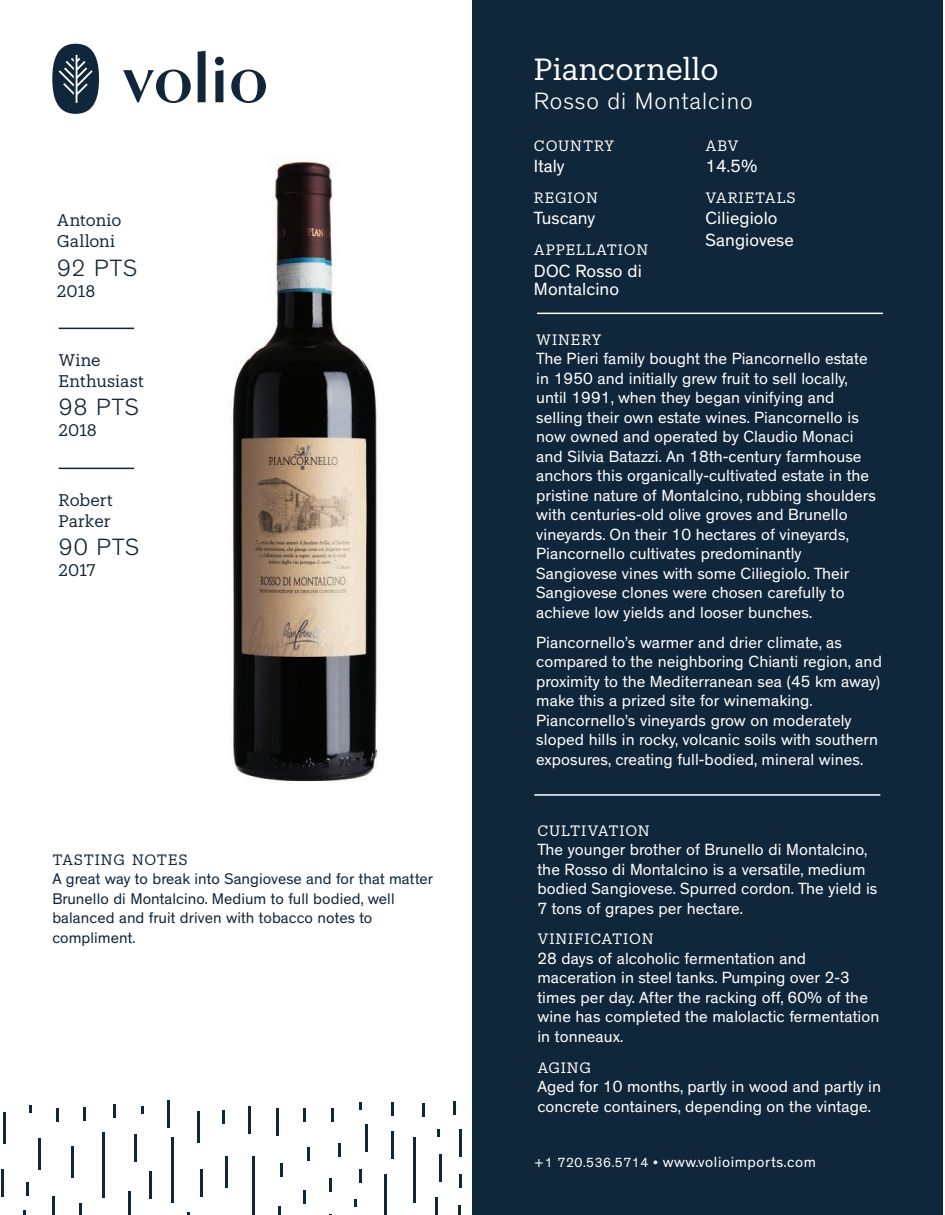
<style>
.page{position:relative;width:945px;height:1215px;background:#fff}
.page>*{position:absolute;margin:0;border:0;box-sizing:border-box;transform-origin:0 0}
.t1{font:30px "Produkt";color:#fff}
.t2{font:300 24px "Theinhardt";letter-spacing:.04em;color:#fff}
.t3{font:300 24px "Theinhardt";letter-spacing:.04em;color:#10263a}
.t4{font:18px/21.8px "Theinhardt";letter-spacing:.005em;color:#fff}
.t5{font:16.5px/19.5px "Theinhardt";letter-spacing:.005em;color:#fff}
.t6{font:16.5px/21px "Produkt";color:#10263a}
.t7{font:15.75px/19.5px "Theinhardt";letter-spacing:.005em;color:#10263a}
.t8{font:15px "Theinhardt";letter-spacing:.04em;color:#fff}
.t9{font:14.7px "Produkt";letter-spacing:.06em;color:#fff}
.t10{font:14.7px "Produkt";letter-spacing:.045em;color:#10263a}
.s1{font-size:13.5px}
</style>
<div class="page">
<img style="left:73px;top:161px;width:305px;height:621px">
<div style="left:472px;top:0;width:471px;height:1215px;background:#10263a"></div>
<hr style="left:59px;top:328px;width:75px;height:1px;background:#10263a">
<svg style="left:52px;top:44px;width:47px;height:70px"></svg>
<svg style="left:198px;top:51px;width:8px;height:51px"></svg>
<svg style="left:215px;top:57px;width:9px;height:45px"></svg>
<svg style="left:123px;top:70px;width:68px;height:33px"></svg>
<svg style="left:231px;top:70px;width:35px;height:33px"></svg>
<hr style="left:276px;top:1109px;width:3px;height:27px;background:#10263a">
<hr style="left:248px;top:1106px;width:3px;height:27px;background:#10263a">
<hr style="left:1px;top:1170px;width:3px;height:27px;background:#10263a">
<hr style="left:128px;top:1191px;width:3px;height:24px;background:#10263a">
<hr style="left:439px;top:1154px;width:2px;height:27px;background:#10263a">
<hr style="left:200px;top:1169px;width:2px;height:27px;background:#10263a">
<hr style="left:168px;top:1100px;width:2px;height:27px;background:#10263a">
<hr style="left:134px;top:1134px;width:3px;height:27px;background:#10263a">
<hr style="left:391px;top:1132px;width:3px;height:27px;background:#10263a">
<hr style="left:459px;top:1129px;width:3px;height:27px;background:#10263a">
<hr style="left:149px;top:1171px;width:3px;height:27px;background:#10263a">
<hr style="left:365px;top:1124px;width:3px;height:27px;background:#10263a">
<hr style="left:252px;top:1156px;width:3px;height:59px;background:#10263a">
<svg style="left:435px;top:1197px;width:2px;height:18px"></svg>
<svg style="left:278px;top:1206px;width:2px;height:9px"></svg>
<hr style="left:172px;top:1137px;width:2px;height:66px;background:#10263a">
<hr style="left:384px;top:1174px;width:3px;height:41px;background:#10263a">
<hr style="left:52px;top:1196px;width:3px;height:19px;background:#10263a">
<svg style="left:458px;top:1206px;width:3px;height:9px"></svg>
<hr style="left:414px;top:1137px;width:2px;height:65px;background:#10263a">
<hr style="left:102px;top:1132px;width:3px;height:66px;background:#10263a">
<hr style="left:113px;top:1104px;width:3px;height:14px;background:#10263a">
<hr style="left:391px;top:1102px;width:3px;height:14px;background:#10263a">
<svg style="left:303px;top:1191px;width:3px;height:13px"></svg>
<svg style="left:79px;top:1203px;width:3px;height:12px"></svg>
<svg style="left:330px;top:1178px;width:2px;height:13px"></svg>
<svg style="left:359px;top:1169px;width:3px;height:13px"></svg>
<svg style="left:83px;top:1107px;width:3px;height:13px"></svg>
<svg style="left:338px;top:1144px;width:3px;height:13px"></svg>
<svg style="left:459px;top:1175px;width:3px;height:13px"></svg>
<svg style="left:281px;top:1163px;width:2px;height:14px"></svg>
<hr style="left:307px;top:1147px;width:3px;height:14px;background:#10263a">
<hr style="left:56px;top:1108px;width:3px;height:14px;background:#10263a">
<hr style="left:331px;top:1108px;width:3px;height:14px;background:#10263a">
<hr style="left:222px;top:1110px;width:3px;height:14px;background:#10263a">
<svg style="left:454px;top:1102px;width:2px;height:13px"></svg>
<hr style="left:26px;top:1182px;width:3px;height:14px;background:#10263a">
<svg style="left:422px;top:1104px;width:3px;height:13px"></svg>
<hr style="left:303px;top:1108px;width:3px;height:14px;background:#10263a">
<hr style="left:198px;top:1111px;width:2px;height:31px;background:#10263a">
<hr style="left:38px;top:1138px;width:3px;height:31px;background:#10263a">
<hr style="left:71px;top:1147px;width:2px;height:31px;background:#10263a">
<hr style="left:3px;top:1112px;width:3px;height:31px;background:#10263a">
<hr style="left:226px;top:1157px;width:2px;height:31px;background:#10263a">
<svg style="left:438px;top:1129px;width:2px;height:8px"></svg>
<svg style="left:354px;top:1199px;width:3px;height:8px"></svg>
<svg style="left:29px;top:1106px;width:3px;height:7px"></svg>
<svg style="left:141px;top:1106px;width:3px;height:7px"></svg>
<svg style="left:359px;top:1102px;width:3px;height:8px"></svg>
<hr style="left:537px;top:313px;width:346px;height:1px;background:#fff">
<hr style="left:534px;top:794px;width:346px;height:2px;background:#fff">
<hr style="left:59px;top:468px;width:75px;height:1px;background:#10263a">
<p class="t6" style="left:57px;top:209px;width:66px">Antonio<br>Galloni</p>
<h2 class="t3" style="left:57px;top:254px;width:82px">92 PTS</h2>
<p class="t6" style="left:57px;top:279px;width:40px">2018</p>
<p class="t6" style="left:59px;top:349px;width:87px">Wine<br>Enthusiast</p>
<h2 class="t3" style="left:59px;top:393px;width:82px">98 PTS</h2>
<p class="t6" style="left:59px;top:419px;width:40px">2018</p>
<p class="t6" style="left:59px;top:489px;width:56px">Robert<br>Parker</p>
<h2 class="t3" style="left:59px;top:533px;width:83px">90 PTS</h2>
<p class="t6" style="left:59px;top:559px;width:38px">2017</p>
<p class="t10" style="left:52px;top:849px;width:137px">TASTING NOTES</p>
<p class="t7" style="left:52px;top:870px;width:382px">A great way to break into Sangiovese and for that matter Brunello di Montalcino. Medium to full bodied, well balanced and fruit driven with tobacco notes to compliment.</p>
<h1 class="t1" style="left:534px;top:49px;width:186px">Piancornello</h1>
<h2 class="t2" style="left:534px;top:87px;width:220px">Rosso di Montalcino</h2>
<p class="t9" style="left:534px;top:135px;width:82px">COUNTRY</p>
<p class="t4" style="left:534px;top:156px;width:32px">Italy</p>
<p class="t9" style="left:534px;top:187px;width:66px">REGION</p>
<p class="t4" style="left:534px;top:208px;width:63px">Tuscany</p>
<p class="t9" style="left:534px;top:240px;width:116px">APPELLATION</p>
<p class="t4" style="left:534px;top:262px;width:109px;line-height:18px">DOC Rosso di<br>Montalcino</p>
<p class="t9" style="left:536px;top:329px;width:67px">WINERY</p>
<p class="t5" style="left:536px;top:350px;width:341px">The Pieri family bought the Piancornello estate in 1950 and initially grew fruit to sell locally, until 1991, when they began vinifying and selling their own estate wines. Piancornello is now owned and operated by Claudio Monaci and Silvia Batazzi. An 18th-century farmhouse anchors this organically-cultivated estate in the pristine nature of Montalcino, rubbing shoulders with centuries-old olive groves and Brunello vineyards. On their 10 hectares of vineyards, Piancornello cultivates predominantly Sangiovese vines with some Ciliegiolo. Their Sangiovese clones were chosen carefully to achieve low yields and looser bunches.</p>
<p class="t5" style="left:536px;top:633px;width:347px">Piancornello’s warmer and drier climate, as compared to the neighboring Chianti region, and proximity to the Mediterranean sea (45 km away) make this a prized site for winemaking.<br>Piancornello’s vineyards grow on moderately sloped hills in rocky, volcanic soils with southern exposures, creating full-bodied, mineral wines.</p>
<p class="t9" style="left:705px;top:135px;width:35px">ABV</p>
<p class="t4" style="left:705px;top:156px;width:54px">14.5%</p>
<p class="t9" style="left:705px;top:187px;width:92px">VARIETALS</p>
<p class="t4" style="left:705px;top:208px;width:90px">Ciliegiolo<br>Sangiovese</p>
<p class="t9" style="left:537px;top:820px;width:114px">CULTIVATION</p>
<p class="t5" style="left:537px;top:840px;width:342px">The younger brother of Brunello di Montalcino, the Rosso di Montalcino is a versatile, medium bodied Sangiovese. Spurred cordon. The yield is 7 tons of grapes per hectare.</p>
<p class="t9" style="left:537px;top:929px;width:118px">VINIFICATION</p>
<p class="t5" style="left:537px;top:949px;width:344px">28 days of alcoholic fermentation and maceration in steel tanks. Pumping over 2-3 times per day. After the racking off, 60% of the wine has completed the malolactic fermentation in tonneaux.</p>
<p class="t9" style="left:537px;top:1057px;width:55px">AGING</p>
<p class="t5" style="left:537px;top:1077px;width:345px">Aged for 10 months, partly in wood and partly in concrete containers, depending on the vintage.</p>
<p class="t8" style="left:534px;top:1153px;width:284px"><span class="s1">+1 720.536.5714 •</span> www.volioimports.com</p>
</div>
